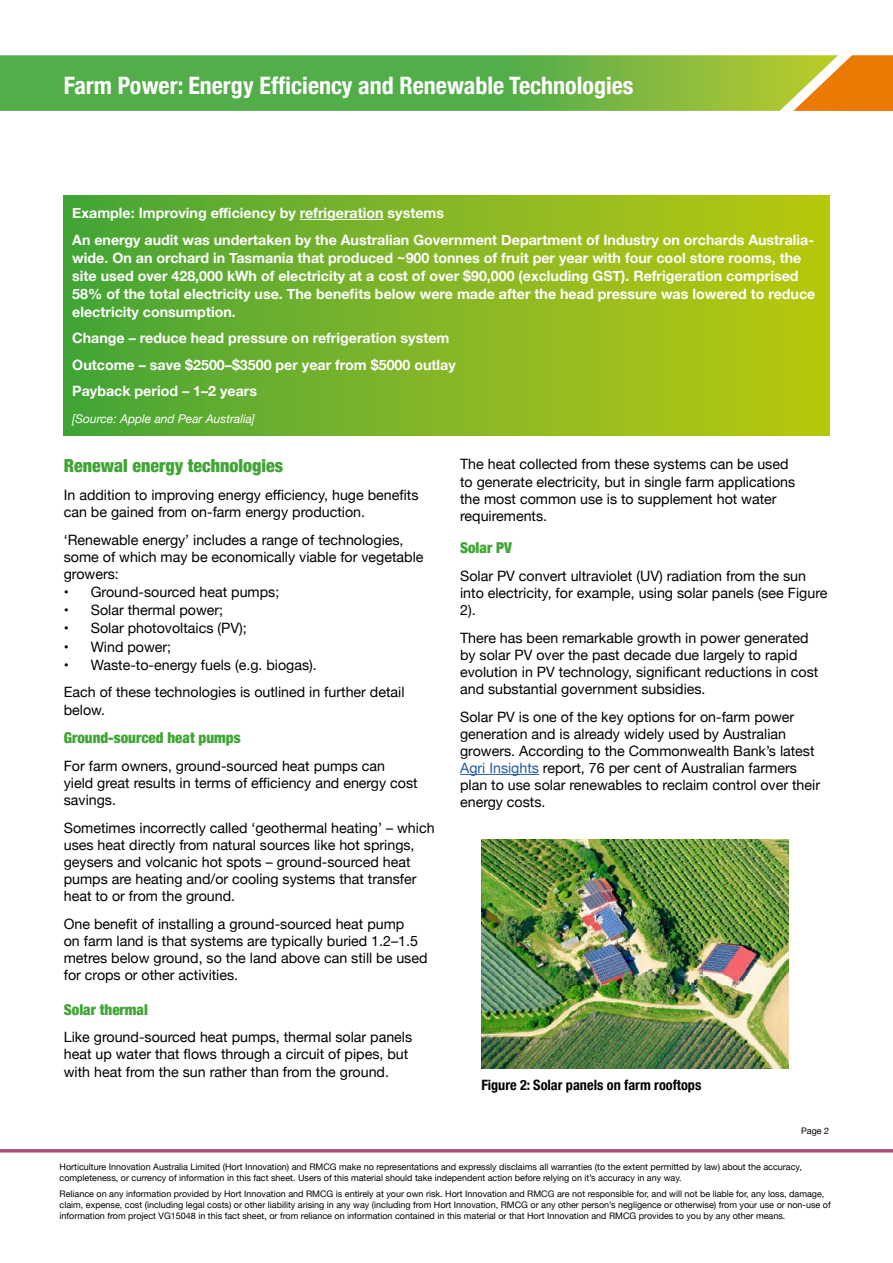
<style>
.page{position:relative;width:893px;height:1263px;background:#fff}
.page>*{position:absolute;margin:0;border:0;box-sizing:border-box;transform-origin:0 0}
.t1{font:700 condensed 24px "Helvetica Neue";color:#fff}
.t2{font:900 condensed 18px "Helvetica Neue";color:#3fa535}
.t3{font:900 condensed 15px "Helvetica Neue";color:#3fa535}
.t4{font:14.25px/17.1px "Helvetica Neue";color:#000}
.t5{font:700 14.25px/26.5px "Helvetica Neue";color:#fff}
.t6{font:700 condensed 14.25px "Helvetica Neue";color:#000}
.t7{font:italic 12px "Helvetica Neue";color:#fff}
.t8{font:9px/11.2px "Helvetica Neue";color:#000}
.s1{color:#275b9b}
</style>
<div class="page">
<svg style="left:0;top:55px;width:793px;height:56px;background:#64b247"></svg>
<svg style="left:793px;top:55px;width:100px;height:56px;background:#e39829"></svg>
<hr style="left:0;top:1149px;width:893px;height:3px;background:#a84e75">
<div style="left:64px;top:196px;width:765px;height:239px;background:linear-gradient(to right,#48a539,#bcc80f)"></div>
<hr style="left:300px;top:219px;width:84px;height:1px;background:#fff">
<hr style="left:460px;top:774px;width:79px;height:1px;background:#275b9b">
<img style="left:481px;top:839px;width:307px;height:229px">
<h1 class="t1" style="left:64px;top:66px;width:571px">Farm Power: Energy Efficiency and Renewable Technologies</h1>
<p class="t5" style="left:72px;top:200px;width:743px">Example: Improving efficiency by refrigeration systems<br>An energy audit was undertaken by the Australian Government Department of Industry on orchards Australia-</p>
<p class="t5" style="left:72px;top:249px;width:745px;line-height:18px">wide. On an orchard in Tasmania that produced ~900 tonnes of fruit per year with four cool store rooms, the site used over 428,000 kWh of electricity at a cost of over $90,000 (excluding GST). Refrigeration comprised 58% of the total electricity use. The benefits below were made after the head pressure was lowered to reduce electricity consumption.</p>
<p class="t5" style="left:72px;top:325px;width:385px">Change – reduce head pressure on refrigeration system<br>Outcome – save $2500–$3500 per year from $5000 outlay<br>Payback period – 1–2 years</p>
<p class="t7" style="left:72px;top:410px;width:184px">[Source: Apple and Pear Australia]</p>
<p class="t2" style="left:64px;top:451px;width:221px">Renewal energy technologies</p>
<p class="t4" style="left:64px;top:487px;width:356px">In addition to improving energy efficiency, huge benefits can be gained from on-farm energy production.</p>
<p class="t4" style="left:64px;top:532px;width:361px">‘Renewable energy’ includes a range of technologies, some of which may be economically viable for vegetable growers:</p>
<p class="t4" style="left:64px;top:584px;width:217px">• Ground-sourced heat pumps;</p>
<p class="t4" style="left:64px;top:602px;width:161px">• Solar thermal power;</p>
<p class="t4" style="left:64px;top:621px;width:184px">• Solar photovoltaics (PV);</p>
<p class="t4" style="left:64px;top:639px;width:109px">• Wind power;</p>
<p class="t4" style="left:64px;top:651px;width:342px;line-height:27.8px">• Waste-to-energy fuels (e.g. biogas).<br>Each of these technologies is outlined in further detail</p>
<p class="t4" style="left:64px;top:702px;width:43px">below.</p>
<p class="t3" style="left:64px;top:725px;width:178px">Ground-sourced heat pumps</p>
<p class="t4" style="left:64px;top:758px;width:355px">For farm owners, ground-sourced heat pumps can yield great results in terms of efficiency and energy cost savings.</p>
<p class="t4" style="left:64px;top:820px;width:372px">Sometimes incorrectly called ‘geothermal heating’ – which uses heat directly from natural sources like hot springs, geysers and volcanic hot spots – ground-sourced heat pumps are heating and/or cooling systems that transfer heat to or from the ground.</p>
<p class="t4" style="left:64px;top:916px;width:365px">One benefit of installing a ground-sourced heat pump<br>on farm land is that systems are typically buried 1.2–1.5 metres below ground, so the land above can still be used for crops or other activities.</p>
<p class="t3" style="left:64px;top:997px;width:86px">Solar thermal</p>
<p class="t4" style="left:64px;top:1029px;width:350px;line-height:17.5px">Like ground-sourced heat pumps, thermal solar panels heat up water that flows through a circuit of pipes, but with heat from the sun rather than from the ground.</p>
<p class="t4" style="left:460px;top:457px;width:337px">The heat collected from these systems can be used to generate electricity, but in single farm applications the most common use is to supplement hot water requirements.</p>
<p class="t3" style="left:460px;top:535px;width:53px">Solar PV</p>
<p class="t4" style="left:460px;top:568px;width:369px">Solar PV convert ultraviolet (UV) radiation from the sun into electricity, for example, using solar panels (see Figure<br>2).</p>
<p class="t4" style="left:460px;top:630px;width:360px">There has been remarkable growth in power generated by solar PV over the past decade due largely to rapid evolution in PV technology, significant reductions in cost and substantial government subsidies.</p>
<p class="t4" style="left:460px;top:709px;width:361px">Solar PV is one of the key options for on-farm power generation and is already widely used by Australian growers. According to the Commonwealth Bank’s latest <span class="s1">Agri Insights</span> report, 76 per cent of Australian farmers plan to use solar renewables to reclaim control over their energy costs.</p>
<p class="t6" style="left:481px;top:1073px;width:222px">Figure 2: Solar panels on farm rooftops</p>
<p class="t8" style="left:801px;top:1126px;width:30px">Page 2</p>
<p class="t8" style="left:60px;top:1161px;width:744px">Horticulture Innovation Australia Limited (Hort Innovation) and RMCG make no representations and expressly disclaims all warranties (to the extent permitted by law) about the accuracy, completeness, or currency of information in this fact sheet. Users of this material should take independent action before relying on it’s accuracy in any way.</p>
<p class="t8" style="left:60px;top:1188px;width:773px">Reliance on any information provided by Hort Innovation and RMCG is entirely at your own risk. Hort Innovation and RMCG are not responsible for, and will not be liable for, any loss, damage, claim, expense, cost (including legal costs) or other liability arising in any way (including from Hort Innovation, RMCG or any other person’s negligence or otherwise) from your use or non-use of information from project VG15048 in this fact sheet, or from reliance on information contained in this material or that Hort Innovation and RMCG provides to you by any other means.</p>
</div>
